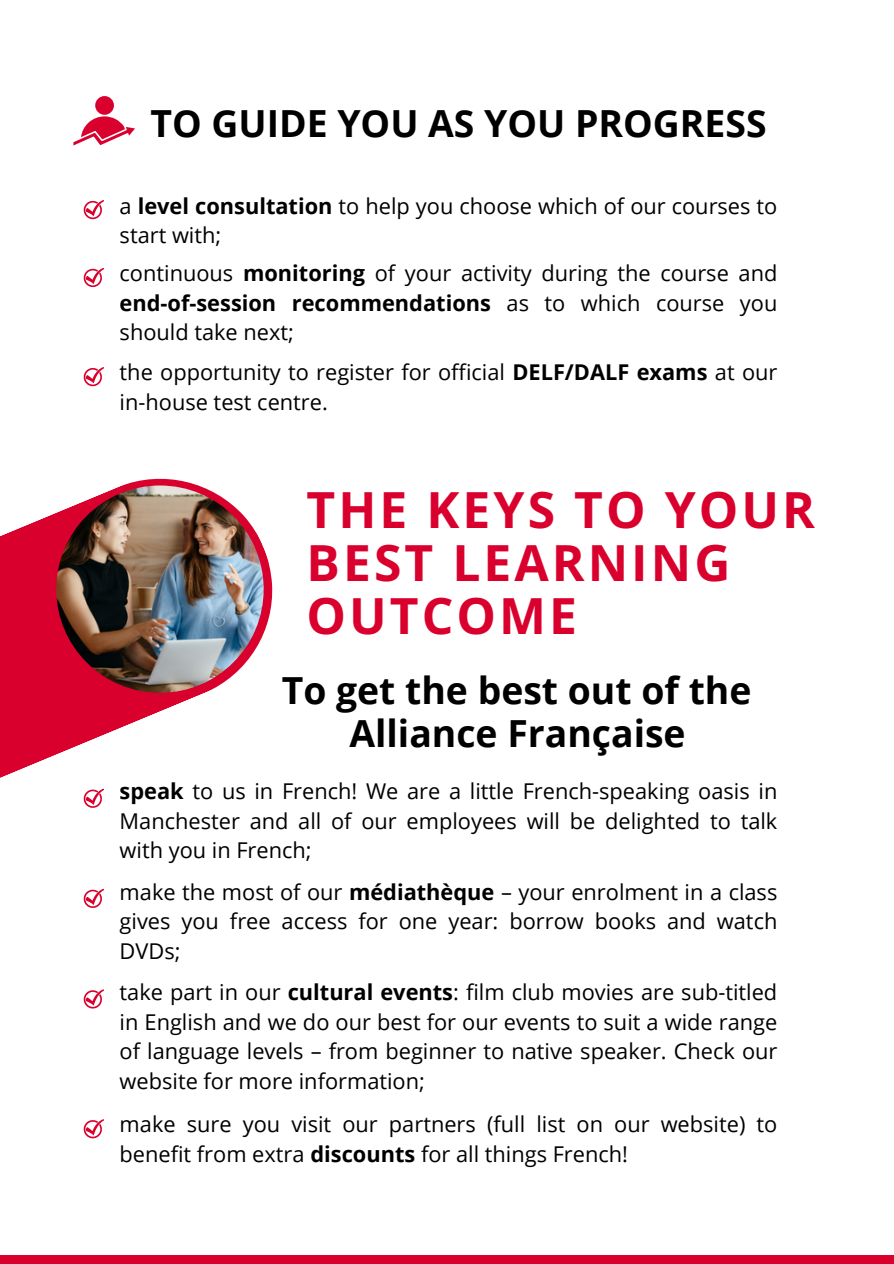
<style>
.page{position:relative;width:894px;height:1264px;background:#fff}
.page>*{position:absolute;margin:0;border:0;box-sizing:border-box;transform-origin:0 0}
.t1{font:700 49.8px/52.9px "Open Sans";letter-spacing:.06em;color:#da002e}
.t2{font:700 37.35px/43.5px "Open Sans";color:#000;text-align:center}
.t3{font:21.75px/29.5px "Open Sans";color:#000;text-align:justify}
.s1{font-weight:700}
</style>
<div class="page">
<svg style="left:0;top:478px;width:273px;height:330px"></svg>
<img style="left:56px;top:485px;width:207px;height:208px;border-radius:50%">
<div style="left:0;top:1254px;width:893px;height:9px;background:#da002e"></div>
<svg style="left:84px;top:200px;width:20px;height:19px"></svg>
<svg style="left:84px;top:268px;width:20px;height:19px"></svg>
<svg style="left:84px;top:367px;width:20px;height:19px"></svg>
<svg style="left:84px;top:1119px;width:20px;height:19px"></svg>
<svg style="left:84px;top:989px;width:20px;height:19px"></svg>
<svg style="left:84px;top:788px;width:20px;height:19px"></svg>
<svg style="left:84px;top:888px;width:20px;height:20px"></svg>
<svg style="left:73px;top:116px;width:62px;height:29px"></svg>
<div style="left:95px;top:96px;width:19px;height:19px;background:#da002e;border-radius:50%"></div>
<p class="t2" style="left:150px;top:100px;width:617px">TO GUIDE YOU AS YOU PROGRESS</p>
<p class="t3" style="left:120px;top:190px;width:659px">a <span class="s1">level consultation</span> to help you choose which of our courses to start with;</p>
<p class="t3" style="left:120px;top:258px;width:659px">continuous <span class="s1">monitoring</span> of your activity during the course and <span class="s1">end-of-session recommendations</span> as to which course you should take next;</p>
<p class="t3" style="left:120px;top:356px;width:659px;line-height:30.3px">the opportunity to register for official <span class="s1">DELF/DALF exams</span> at our in-house test centre.</p>
<p class="t1" style="left:306px;top:482px;width:510px">THE KEYS TO YOUR<br>BEST LEARNING<br>OUTCOME</p>
<p class="t2" style="left:281px;top:667px;width:471px">To get the best out of the<br>Alliance Française</p>
<p class="t3" style="left:120px;top:776px;width:659px"><span class="s1">speak</span> to us in French! We are a little French-speaking oasis in Manchester and all of our employees will be delighted to talk with you in French;</p>
<p class="t3" style="left:120px;top:876px;width:659px">make the most of our <span class="s1">médiathèque</span> – your enrolment in a class gives you free access for one year: borrow books and watch DVDs;</p>
<p class="t3" style="left:120px;top:977px;width:659px">take part in our <span class="s1">cultural events</span>: film club movies are sub-titled in English and we do our best for our events to suit a wide range of language levels – from beginner to native speaker. Check our website for more information;</p>
<h1 class="t3" style="left:120px;top:1108px;width:659px">make sure you visit our partners (full list on our website) to benefit from extra <span class="s1">discounts</span> for all things French!</h1>
</div>
